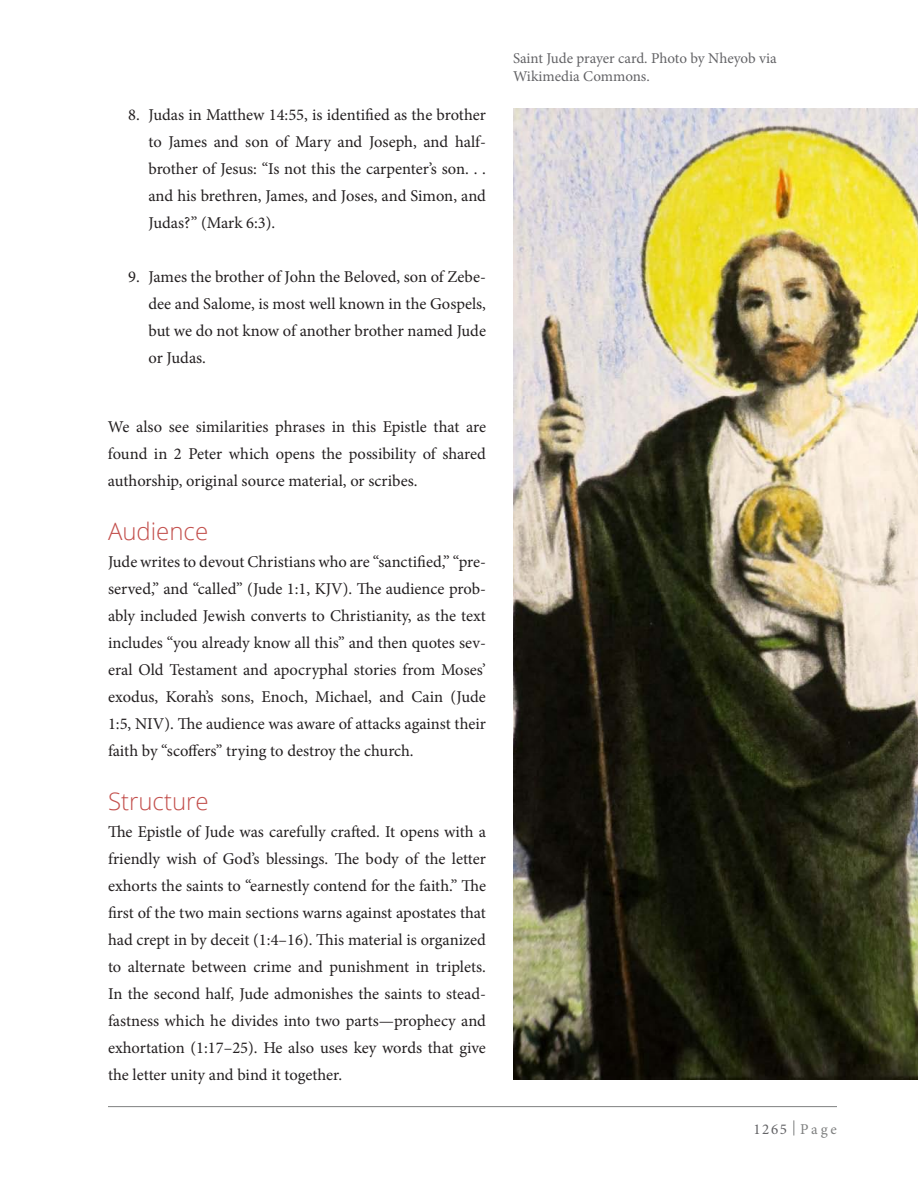
<style>
.page{position:relative;width:918px;height:1188px;background:#fff}
.page>*{position:absolute;margin:0;border:0;box-sizing:border-box;transform-origin:0 0}
.Heading_2{font:300 24px "Open Sans";color:#c3504d}
.Numbered_List{font:16.5px/27px "Minion Pro";letter-spacing:-.005em;color:#231f20;text-align:justify}
.t1{font:15px/18px "Minion Pro";color:#636366}
.t2{font:15px "Minion Pro";letter-spacing:.14em;color:#636366}
.s1{color:#7f8080}
</style>
<div class="page">
<hr style="left:108px;top:1106px;width:729px;height:1px;background:#7f8080">
<svg style="left:794px;top:1120px;width:1px;height:16px"></svg>
<img style="left:513px;top:108px;width:405px;height:972px">
<p class="Numbered_List" style="left:148px;top:101px;width:339px;text-indent:-20px">8. Judas in Matthew 14:55, is identified as the brother to James and son of Mary and Joseph, and half&shy;brother of Jesus: “Is not this the carpenter’s son. . . and his brethren, James, and Joses, and Simon, and Judas?” (Mark 6:3).</p>
<p class="Numbered_List" style="left:148px;top:263px;width:339px;text-indent:-20px">9. James the brother of John the Beloved, son of Zebe&shy;dee and Salome, is most well known in the Gospels, but we do not know of another brother named Jude or Judas.</p>
<p class="Numbered_List" style="left:108px;top:413px;width:380px">We also see similarities phrases in this Epistle that are found in 2 Peter which opens the possibility of shared authorship, original source material, or scribes.</p>
<p class="Heading_2" style="left:108px;top:515px;width:102px">Audience</p>
<p class="Numbered_List" style="left:108px;top:548px;width:380px">Jude writes to devout Christians who are “sanctified,” “pre&shy;served,” and “called” (Jude 1:1, KJV). The audience prob&shy;ably included Jewish converts to Christianity, as the text includes “you already know all this” and then quotes sev&shy;eral Old Testament and apocryphal stories from Moses’ exodus, Korah’s sons, Enoch, Michael, and Cain (Jude 1:5, NIV). The audience was aware of attacks against their faith by “scoffers” trying to destroy the church.</p>
<p class="Heading_2" style="left:108px;top:785px;width:102px">Structure</p>
<p class="Numbered_List" style="left:108px;top:818px;width:380px">The Epistle of Jude was carefully crafted. It opens with a friendly wish of God’s blessings. The body of the letter exhorts the saints to “earnestly contend for the faith.” The first of the two main sections warns against apostates that had crept in by deceit (1:4–16). This material is organized to alternate between crime and punishment in triplets.<br>In the second half, Jude admonishes the saints to stead&shy;fastness which he divides into two parts—prophecy and exhortation (1:17–25). He also uses key words that give the letter unity and bind it together.</p>
<p class="t1" style="left:513px;top:49px;width:265px">Saint Jude prayer card. Photo by Nheyob via<br>Wikimedia Commons.</p>
<p class="t2" style="left:754px;top:1119px;width:85px">1265 <span class="s1">Page</span></p>
</div>
